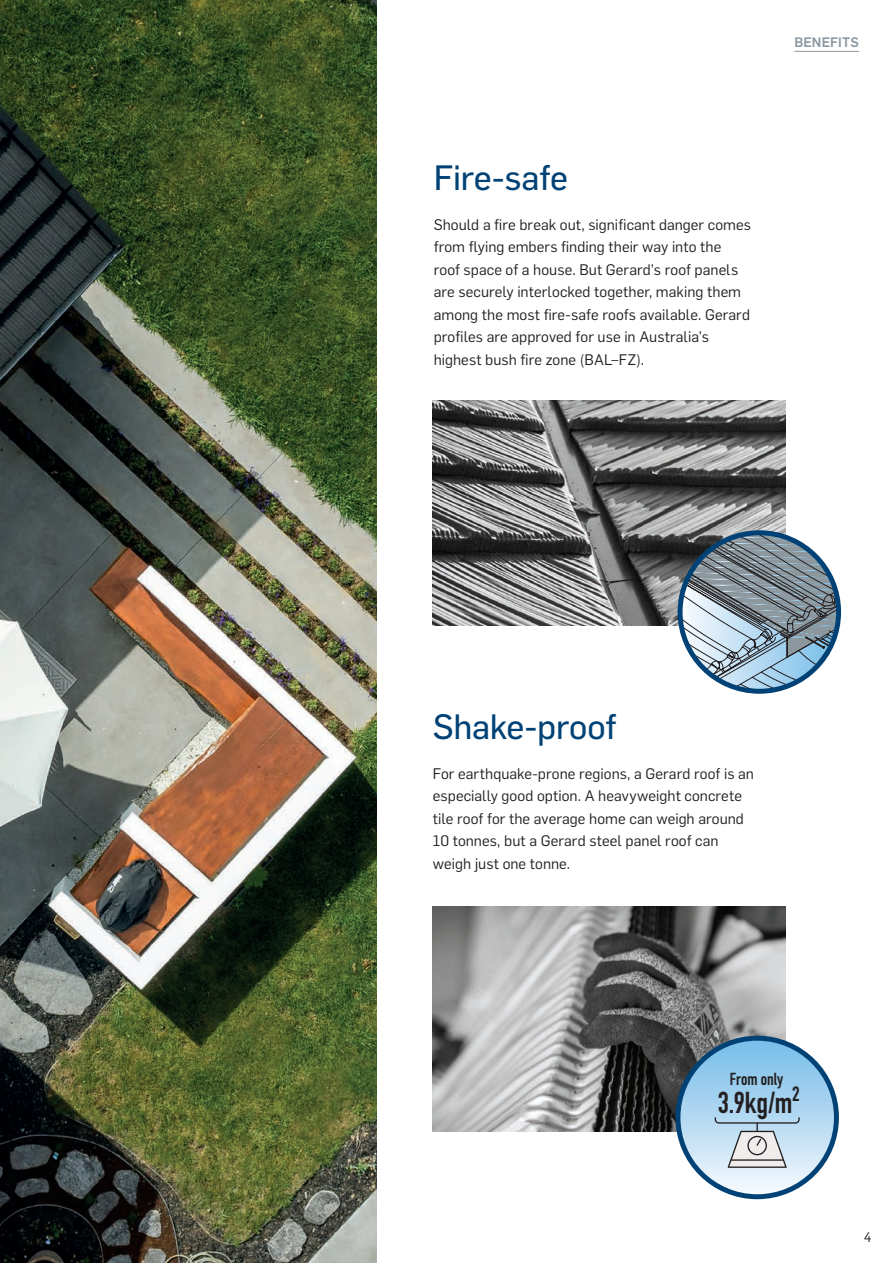
<style>
.page{position:relative;width:893px;height:1263px;background:#fff}
.page>*{position:absolute;margin:0;border:0;box-sizing:border-box;transform-origin:0 0}
.t1{font:34.5px "Flama Basic";letter-spacing:-.005em;color:#004275}
.t2{font:700 29.85px "DIN Condensed";color:#231f20}
.t3{font:700 17.1px "DIN Condensed";color:#231f20}
.t4{font:15px/22.5px "Flama";letter-spacing:.005em;color:#231f20}
.t5{font:500 13.5px "Flama";letter-spacing:.01em;color:#8b98a0}
.t6{font:13.5px "Flama";color:#231f20}
</style>
<div class="page">
<img style="left:433px;top:906px;width:353px;height:225px">
<img style="left:433px;top:401px;width:353px;height:225px">
<img style="left:0;top:0;width:377px;height:1263px">
<svg style="left:680px;top:533px;width:159px;height:158px;background:#90a0ac"></svg>
<div style="left:678px;top:530px;width:163px;height:164px;border:5px solid #004275;border-radius:50%"></div>
<svg style="left:678px;top:1038px;width:158px;height:159px;background:#a4ceea"></svg>
<div style="left:675px;top:1036px;width:164px;height:163px;border:5px solid #004275;border-radius:50%"></div>
<svg style="left:715px;top:1117px;width:85px;height:51px;background:#becdd8"></svg>
<hr style="left:794px;top:51px;width:65px;height:1px;background:#8b98a0">
<p class="t5" style="left:794px;top:32px;width:66px">BENEFITS</p>
<h1 class="t1" style="left:434px;top:154px;width:136px">Fire-safe</h1>
<p class="t4" style="left:434px;top:212px;width:319px">Should a fire break out, significant danger comes from flying embers finding their way into the roof space of a house. But Gerard’s roof panels are securely interlocked together, making them among the most fire-safe roofs available. Gerard profiles are approved for use in Australia’s highest bush fire zone (BAL–FZ).</p>
<h1 class="t1" style="left:433px;top:703px;width:185px">Shake-proof</h1>
<p class="t4" style="left:433px;top:761px;width:323px">For earthquake-prone regions, a Gerard roof is an especially good option. A heavyweight concrete tile roof for the average home can weigh around 10 tonnes, but a Gerard steel panel roof can weigh just one tonne.</p>
<p class="t3" style="left:730px;top:1067px;width:55px">From only</p>
<h2 class="t2" style="left:718px;top:1082px;width:84px">3.9kg/m<sup>2</sup></h2>
<p class="t6" style="left:864px;top:1227px;width:9px">4</p>
</div>
